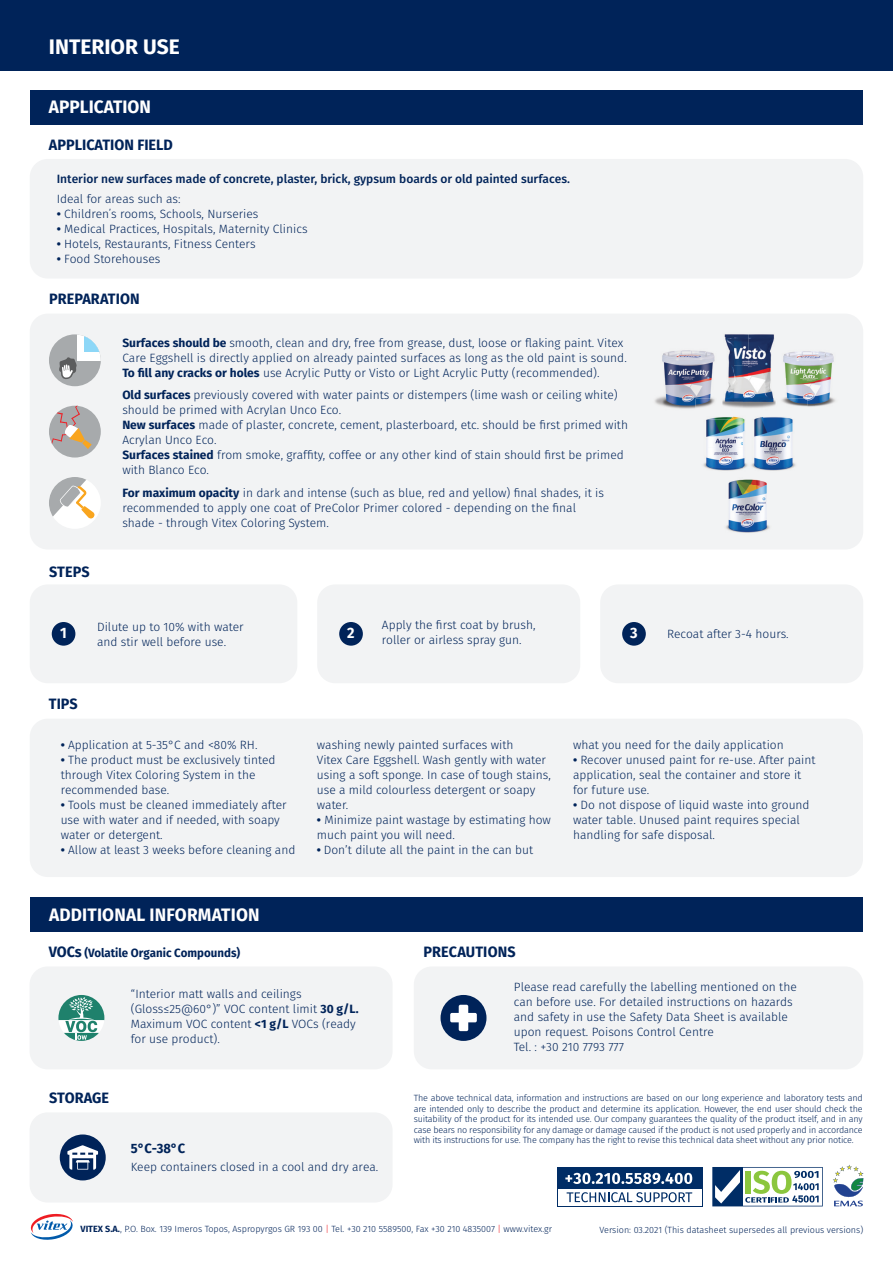
<style>
.page{position:relative;width:893px;height:1263px;background:#fff}
.page>*{position:absolute;margin:0;border:0;box-sizing:border-box;transform-origin:0 0}
.t1{font:700 21px "Fira Sans";color:#fff}
.t2{font:700 18px "Fira Sans";letter-spacing:.01em;color:#fff;scale:.96 1}
.t3{font:700 15px "Fira Sans";color:#002359;scale:.96 1}
.t4{font:700 15px "Fira Sans";color:#fff;scale:.96 1}
.t5{font:700 13.5px "Fira Sans";color:#002359;scale:.96 1}
.t6{font:300 12px/15px "Fira Sans";color:#002359}
.t7{font:500 12px "Fira Sans";color:#002359}
.t8{font:700 12px "Fira Sans";color:#002359;scale:.96 1}
.t9{font:300 9px/10.5px "Fira Sans";color:#002359;text-align:justify}
.s1{font-weight:700}
.s2{font-size:15px}
.s3{color:#ee1d23}
</style>
<div class="page">
<div style="left:30px;top:90px;width:833px;height:34px;background:#002359"></div>
<div style="left:30px;top:898px;width:833px;height:34px;background:#002359"></div>
<div style="left:30px;top:966px;width:363px;height:103px;background:#f2f3f4;border-radius:18px"></div>
<div style="left:414px;top:966px;width:449px;height:103px;background:#f2f3f4;border-radius:18px"></div>
<svg style="left:58px;top:995px;width:46px;height:46px"></svg>
<div style="left:30px;top:1112px;width:363px;height:90px;background:#f2f3f4;border-radius:18px"></div>
<div style="left:30px;top:159px;width:833px;height:120px;background:#f2f3f4;border-radius:18px"></div>
<div style="left:30px;top:314px;width:833px;height:235px;background:#f2f3f4;border-radius:18px"></div>
<div style="left:30px;top:719px;width:833px;height:158px;background:#f2f3f4;border-radius:18px"></div>
<div style="left:30px;top:584px;width:267px;height:99px;background:#f2f3f4;border-radius:18px"></div>
<div style="left:317px;top:584px;width:263px;height:99px;background:#f2f3f4;border-radius:18px"></div>
<div style="left:600px;top:584px;width:263px;height:99px;background:#f2f3f4;border-radius:18px"></div>
<svg style="left:30px;top:1213px;width:43px;height:27px"></svg>
<div style="left:60px;top:1134px;width:46px;height:46px;background:#002359;border-radius:50%"></div>
<svg style="left:67px;top:1145px;width:31px;height:24px"></svg>
<div style="left:441px;top:995px;width:45px;height:46px;background:#002359;border-radius:50%"></div>
<svg style="left:450px;top:1005px;width:27px;height:26px"></svg>
<div style="left:52px;top:622px;width:23px;height:24px;background:#002359;border-radius:50%"></div>
<div style="left:339px;top:622px;width:24px;height:24px;background:#002359;border-radius:50%"></div>
<div style="left:622px;top:622px;width:24px;height:24px;background:#002359;border-radius:50%"></div>
<div style="left:0;top:0;width:893px;height:70px;background:#002359"></div>
<svg style="left:833px;top:1165px;width:30px;height:41px"></svg>
<div style="left:557px;top:1167px;width:145px;height:39px;background:#002d66"></div>
<div style="left:558px;top:1189px;width:143px;height:16px;background:#fff"></div>
<svg style="left:567px;top:1192px;width:125px;height:10px"></svg>
<svg style="left:565px;top:1173px;width:127px;height:11px"></svg>
<svg style="left:49px;top:477px;width:51px;height:51px"></svg>
<div style="left:49px;top:334px;width:52px;height:52px;background:#a7aaac;border-radius:26px"></div>
<div style="left:77px;top:334px;width:24px;height:27px;background:#fff"></div>
<svg style="left:85px;top:334px;width:16px;height:17px"></svg>
<svg style="left:59px;top:357px;width:18px;height:22px"></svg>
<div style="left:49px;top:406px;width:52px;height:51px;background:#a7aaac;border-radius:26px"></div>
<svg style="left:50px;top:406px;width:42px;height:43px"></svg>
<svg style="left:712px;top:1167px;width:111px;height:39px"></svg>
<img style="left:703px;top:416px;width:40px;height:55px">
<img style="left:760px;top:417px;width:36px;height:54px">
<img style="left:743px;top:417px;width:17px;height:53px">
<img style="left:726px;top:479px;width:44px;height:54px">
<img style="left:655px;top:350px;width:60px;height:59px">
<img style="left:696px;top:399px;width:37px;height:20px">
<img style="left:724px;top:334px;width:50px;height:32px">
<img style="left:733px;top:366px;width:30px;height:33px">
<svg style="left:733px;top:399px;width:10px;height:9px"></svg>
<img style="left:743px;top:399px;width:20px;height:9px">
<img style="left:718px;top:337px;width:15px;height:74px">
<img style="left:783px;top:351px;width:53px;height:56px">
<img style="left:781px;top:399px;width:26px;height:8px">
<img style="left:763px;top:338px;width:13px;height:70px">
<h1 class="t1" style="left:49px;top:32px;width:132px">INTERIOR USE</h1>
<h2 class="t2" style="left:49px;top:94px;width:108px">APPLICATION</h2>
<p class="t3" style="left:49px;top:134px;width:131px">APPLICATION FIELD</p>
<p class="t7" style="left:57px;top:170px;width:515px">Interior new surfaces made of concrete, plaster, brick, gypsum boards or old painted surfaces.</p>
<p class="t6" style="left:57px;top:192px;width:125px">Ideal for areas such as:</p>
<p class="t6" style="left:57px;top:207px;width:203px"><span class="s1">•</span> Children΄s rooms, Schools, Nurseries</p>
<p class="t6" style="left:57px;top:222px;width:252px"><span class="s1">•</span> Medical Practices, Hospitals, Maternity Clinics</p>
<p class="t6" style="left:57px;top:237px;width:200px"><span class="s1">•</span> Hotels, Restaurants, Fitness Centers</p>
<p class="t6" style="left:57px;top:252px;width:105px"><span class="s1">•</span> Food Storehouses</p>
<p class="t3" style="left:49px;top:288px;width:96px">PREPARATION</p>
<p class="t3" style="left:49px;top:561px;width:44px">STEPS</p>
<p class="t6" style="left:122px;top:336px;width:506px"><span class="s1">Surfaces should be</span> smooth, clean and dry, free from grease, dust, loose or flaking paint. Vitex<br>Care Eggshell is directly applied on already painted surfaces as long as the old paint is sound.<br><span class="s1">To fill any cracks or holes</span> use Acrylic Putty or Visto or Light Acrylic Putty (recommended).</p>
<p class="t6" style="left:122px;top:388px;width:507px"><span class="s1">Old surfaces</span> previously covered with water paints or distempers (lime wash or ceiling white) should be primed with Acrylan Unco Eco.<br><span class="s1">New surfaces</span> made of plaster, concrete, cement, plasterboard, etc. should be first primed with Acrylan Unco Eco.<br><span class="s1">Surfaces stained</span> from smoke, graffity, coffee or any other kind of stain should first be primed with Blanco Eco.</p>
<p class="t6" style="left:122px;top:486px;width:483px"><span class="s1">For maximum opacity</span> in dark and intense (such as blue, red and yellow) final shades, it is recommended to apply one coat of PreColor Primer colored - depending on the final shade - through Vitex Coloring System.</p>
<p class="t6" style="left:97px;top:620px;width:148px">Dilute up to 10% with water and stir well before use.</p>
<p class="t6" style="left:382px;top:619px;width:155px">Apply the first coat by brush, roller or airless spray gun.</p>
<p class="t6" style="left:667px;top:627px;width:123px">Recoat after 3-4 hours.</p>
<p class="t4" style="left:60px;top:622px;width:8px">1</p>
<p class="t4" style="left:347px;top:622px;width:9px">2</p>
<p class="t4" style="left:630px;top:622px;width:9px">3</p>
<p class="t3" style="left:49px;top:694px;width:31px">TIPS</p>
<p class="t6" style="left:61px;top:738px;width:198px"><span class="s1">•</span> Application at 5-35°C and &lt;80% RH.</p>
<p class="t6" style="left:61px;top:753px;width:216px"><span class="s1">•</span> The product must be exclusively tinted through Vitex Coloring System in the recommended base.</p>
<p class="t6" style="left:61px;top:798px;width:227px"><span class="s1">•</span> Tools must be cleaned immediately after use with water and if needed, with soapy water or detergent.</p>
<p class="t6" style="left:61px;top:843px;width:236px"><span class="s1">•</span> Allow at least 3 weeks before cleaning and</p>
<h2 class="t2" style="left:49px;top:902px;width:221px">ADDITIONAL INFORMATION</h2>
<p class="t6" style="left:317px;top:738px;width:235px">washing newly painted surfaces with<br>Vitex Care Eggshell. Wash gently with water using a soft sponge. In case of tough stains, use a mild colourless detergent or soapy water.</p>
<p class="t6" style="left:317px;top:813px;width:235px"><span class="s1">•</span> Minimize paint wastage by estimating how much paint you will need.</p>
<p class="t6" style="left:317px;top:843px;width:218px"><span class="s1">•</span> Don’t dilute all the paint in the can but</p>
<p class="t8" style="left:49px;top:945px;width:201px"><span class="s2">VOCs</span> (Volatile Organic Compounds)</p>
<p class="t3" style="left:423px;top:941px;width:98px">PRECAUTIONS</p>
<p class="t6" style="left:573px;top:738px;width:212px">what you need for the daily application</p>
<p class="t6" style="left:573px;top:753px;width:244px"><span class="s1">•</span> Recover unused paint for re-use. After paint application, seal the container and store it for future use.</p>
<p class="t6" style="left:573px;top:798px;width:238px"><span class="s1">•</span> Do not dispose of liquid waste into ground water table. Unused paint requires special handling for safe disposal.</p>
<p class="t3" style="left:49px;top:1087px;width:64px">STORAGE</p>
<p class="t6" style="left:131px;top:987px;width:229px">“Interior matt walls and ceilings (Gloss≤25@60°)” VOC content limit <span class="s1">30 g/L.<br></span>Maximum VOC content <span class="s1">&lt;1 g/L</span> VOCs (ready for use product).</p>
<p class="t5" style="left:131px;top:1139px;width:58px">5°C-38°C</p>
<p class="t6" style="left:131px;top:1160px;width:249px">Keep containers closed in a cool and dry area.</p>
<p class="t6" style="left:514px;top:980px;width:284px">Please read carefully the labelling mentioned on the can before use. For detailed instructions on hazards and safety in use the Safety Data Sheet is available upon request. Poisons Control Centre<br>Tel. : +30 210 7793 777</p>
<p class="t9" style="left:414px;top:1093px;width:450px">The above technical data, information and instructions are based on our long experience and laboratory tests and are intended only to describe the product and determine its application. However, the end user should check the suitability of the product for its intended use. Our company guarantees the quality of the product itself, and in any case bears no responsibility for any damage or damage caused if the product is not used properly and in accordance with its instructions for use. The company has the right to revise this technical data sheet without any prior notice.</p>
<p class="t9" style="left:81px;top:1225px;width:473px"><span class="s1">VITEX S.A.</span>, P.O. Box. 139 Imeros Topos, Aspropyrgos GR 193 00 <span class="s3">|</span> Τel. +30 210 5589500, Fax +30 210 4835007 <span class="s3">|</span> www.vitex.gr</p>
<p class="t9" style="left:600px;top:1225px;width:265px">Version: 03.2021 (This datasheet supersedes all previous versions)</p>
</div>
